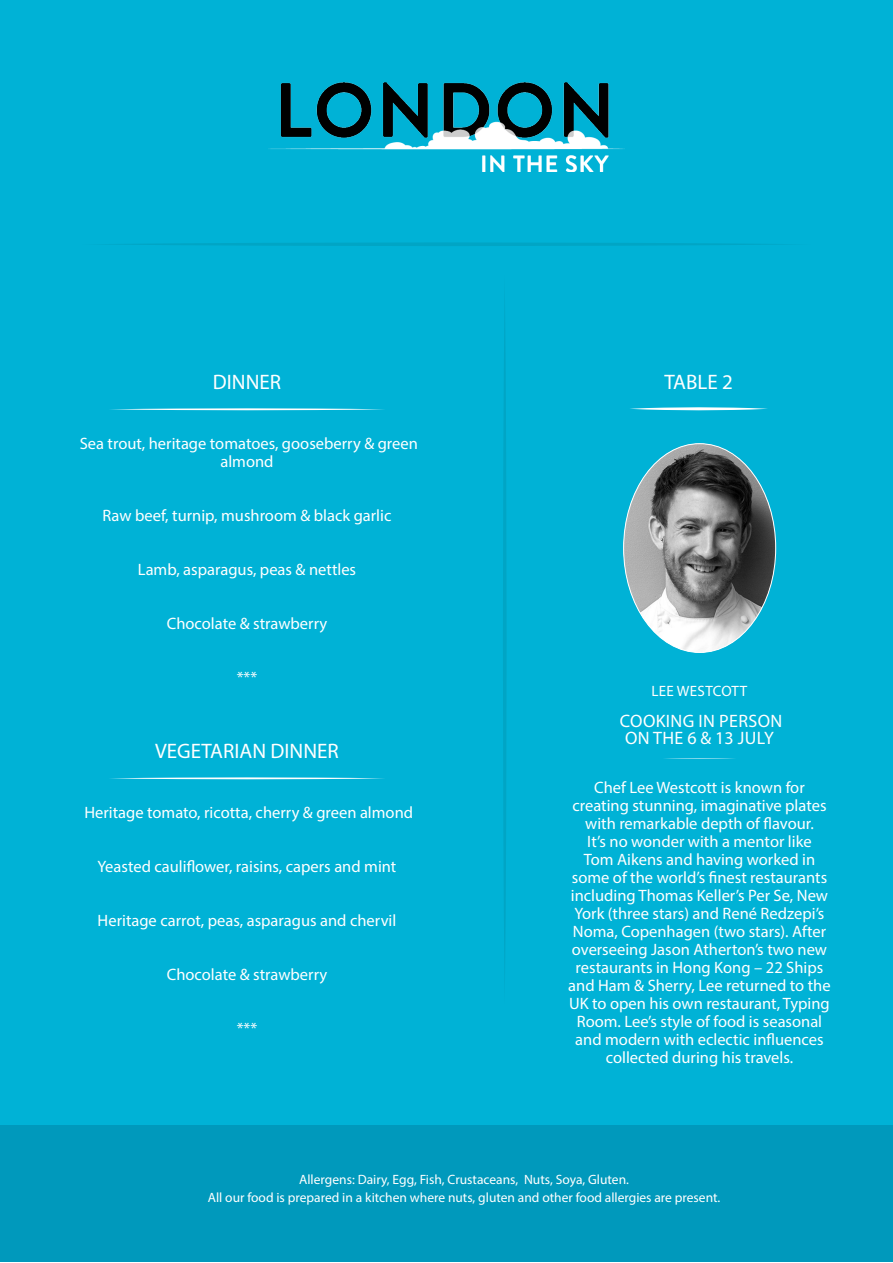
<style>
.page{position:relative;width:893px;height:1263px;background:#fff}
.page>*{position:absolute;margin:0;border:0;box-sizing:border-box;transform-origin:0 0}
.Heading{font:21px "Myriad Pro";color:#fff}
.Name_Tag{font:18px/16.5px "Myriad Pro";letter-spacing:.02em;color:#fff}
.Small_Print_White{font:16.5px/18px "Myriad Pro";color:#fff;text-align:center}
.Body{font:16.5px "Myriad Pro";color:#fff}
.Heading-2{font:16.5px/18px "Myriad Pro";color:#fff;text-align:center}
.Name_Tag-2{font:15px "Myriad Pro";letter-spacing:.02em;color:#fff}
.Small_Print_White-2{font:13.5px "Myriad Pro";color:#fff}
</style>
<div class="page">
<div style="left:0;top:0;width:893px;height:1126px;background:#00b2d6"></div>
<div style="left:0;top:1126px;width:893px;height:136px;background:#0099bc"></div>
<svg style="left:110px;top:408px;width:274px;height:2px"></svg>
<svg style="left:110px;top:777px;width:274px;height:2px"></svg>
<img style="left:268px;top:83px;width:357px;height:89px">
<svg style="left:503px;top:310px;width:4px;height:660px"></svg>
<svg style="left:114px;top:242px;width:665px;height:4px"></svg>
<svg style="left:664px;top:758px;width:71px;height:1px"></svg>
<img style="left:624px;top:444px;width:152px;height:208px">
<svg style="left:630px;top:407px;width:138px;height:3px"></svg>
<p class="Heading" style="left:213px;top:369px;width:70px">DINNER</p>
<p class="Heading-2" style="left:80px;top:434px;width:340px">Sea trout, heritage tomatoes, gooseberry &amp; green almond</p>
<p class="Body" style="left:103px;top:506px;width:290px">Raw beef, turnip, mushroom &amp; black garlic</p>
<p class="Body" style="left:138px;top:560px;width:220px">Lamb, asparagus, peas &amp; nettles</p>
<p class="Body" style="left:167px;top:614px;width:162px">Chocolate &amp; strawberry</p>
<p class="Heading-2" style="left:237px;top:668px;width:22px">***</p>
<p class="Heading" style="left:155px;top:738px;width:185px">VEGETARIAN DINNER</p>
<p class="Body" style="left:84px;top:803px;width:330px">Heritage tomato, ricotta, cherry &amp; green almond</p>
<p class="Body" style="left:98px;top:857px;width:300px">Yeasted cauliflower, raisins, capers and mint</p>
<p class="Body" style="left:98px;top:911px;width:300px">Heritage carrot, peas, asparagus and chervil</p>
<p class="Body" style="left:167px;top:965px;width:162px">Chocolate &amp; strawberry</p>
<p class="Body" style="left:237px;top:1019px;width:22px">***</p>
<p class="Heading" style="left:664px;top:369px;width:70px">TABLE 2</p>
<p class="Name_Tag-2" style="left:652px;top:681px;width:97px">LEE WESTCOTT</p>
<p class="Name_Tag" style="left:620px;top:713px;width:164px">COOKING IN PERSON<br>ON THE 6 &amp; 13 JULY</p>
<p class="Small_Print_White" style="left:568px;top:778px;width:264px">Chef Lee Westcott is known for creating stunning, imaginative plates with remarkable depth of flavour.<br>It’s no wonder with a mentor like<br>Tom Aikens and having worked in some of the world’s finest restaurants including Thomas Keller’s Per Se, New York (three stars) and René Redzepi’s Noma, Copenhagen (two stars). After overseeing Jason Atherton’s two new restaurants in Hong Kong – 22 Ships and Ham &amp; Sherry, Lee returned to the UK to open his own restaurant, Typing Room. Lee’s style of food is seasonal and modern with eclectic influences collected during his travels.</p>
<p class="Small_Print_White-2" style="left:299px;top:1171px;width:331px">Allergens: Dairy, Egg, Fish, Crustaceans, Nuts, Soya, Gluten.</p>
<p class="Small_Print_White-2" style="left:208px;top:1189px;width:514px">All our food is prepared in a kitchen where nuts, gluten and other food allergies are present.</p>
</div>
